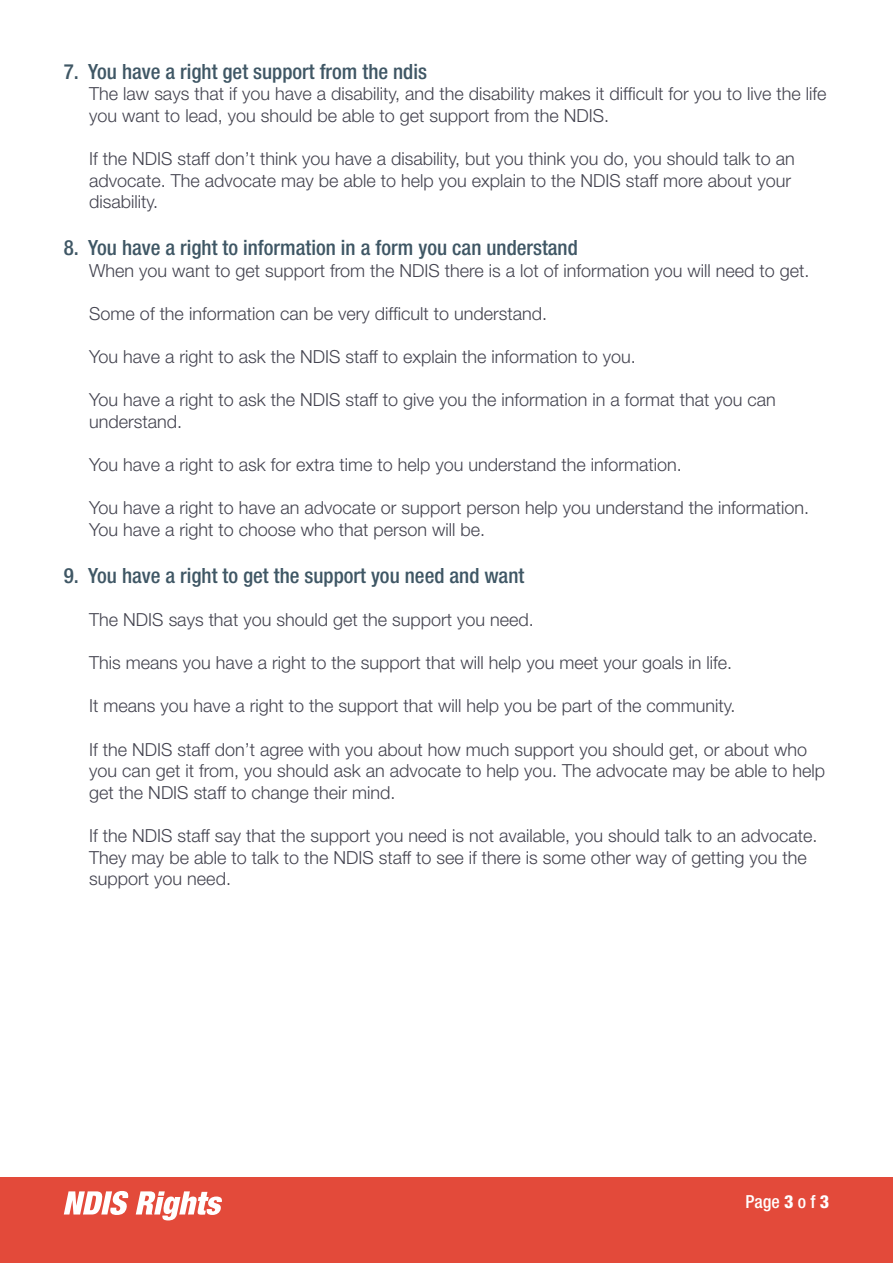
<style>
.page{position:relative;width:893px;height:1263px;background:#fff}
.page>*{position:absolute;margin:0;border:0;box-sizing:border-box;transform-origin:0 0}
.t1{font:500 condensed 21px "Helvetica Neue LT Pro";color:#3f5765}
.t2{font:300 18px/21.6px "Helvetica Neue LT Pro";color:#444450}
.t3{font:500 condensed 18px "Helvetica Neue LT Pro";color:#fff}
.s1{font-weight:800}
</style>
<div class="page">
<div style="left:0;top:1177px;width:893px;height:86px;background:#e34a3a"></div>
<svg style="left:64px;top:1191px;width:65px;height:24px"></svg>
<svg style="left:136px;top:1191px;width:86px;height:29px"></svg>
<p class="t1" style="left:64px;top:59px;width:365px">7. You have a right get support from the ndis</p>
<p class="t2" style="left:89px;top:83px;width:739px">The law says that if you have a disability, and the disability makes it difficult for you to live the life you want to lead, you should be able to get support from the NDIS.</p>
<p class="t2" style="left:89px;top:148px;width:707px">If the NDIS staff don’t think you have a disability, but you think you do, you should talk to an advocate. The advocate may be able to help you explain to the NDIS staff more about your disability.</p>
<p class="t1" style="left:64px;top:235px;width:516px">8. You have a right to information in a form you can understand</p>
<p class="t2" style="left:89px;top:259px;width:722px">When you want to get support from the NDIS there is a lot of information you will need to get.</p>
<p class="t2" style="left:89px;top:302px;width:459px">Some of the information can be very difficult to understand.</p>
<p class="t2" style="left:89px;top:346px;width:548px">You have a right to ask the NDIS staff to explain the information to you.</p>
<p class="t2" style="left:89px;top:389px;width:688px">You have a right to ask the NDIS staff to give you the information in a format that you can understand.</p>
<p class="t2" style="left:89px;top:454px;width:594px">You have a right to ask for extra time to help you understand the information.</p>
<p class="t2" style="left:89px;top:497px;width:721px">You have a right to have an advocate or support person help you understand the information.</p>
<p class="t2" style="left:89px;top:518px;width:397px">You have a right to choose who that person will be.</p>
<p class="t1" style="left:64px;top:563px;width:462px">9. You have a right to get the support you need and want</p>
<p class="t2" style="left:89px;top:608px;width:446px">The NDIS says that you should get the support you need.</p>
<p class="t2" style="left:89px;top:652px;width:644px">This means you have a right to the support that will help you meet your goals in life.</p>
<p class="t2" style="left:89px;top:695px;width:648px">It means you have a right to the support that will help you be part of the community.</p>
<p class="t2" style="left:89px;top:738px;width:737px">If the NDIS staff don’t agree with you about how much support you should get, or about who you can get it from, you should ask an advocate to help you. The advocate may be able to help get the NDIS staff to change their mind.</p>
<p class="t2" style="left:89px;top:824px;width:730px">If the NDIS staff say that the support you need is not available, you should talk to an advocate.<br>They may be able to talk to the NDIS staff to see if there is some other way of getting you the support you need.</p>
<p class="t3" style="left:745px;top:1190px;width:85px">Page <span class="s1">3</span> o f <span class="s1">3</span></p>
</div>
